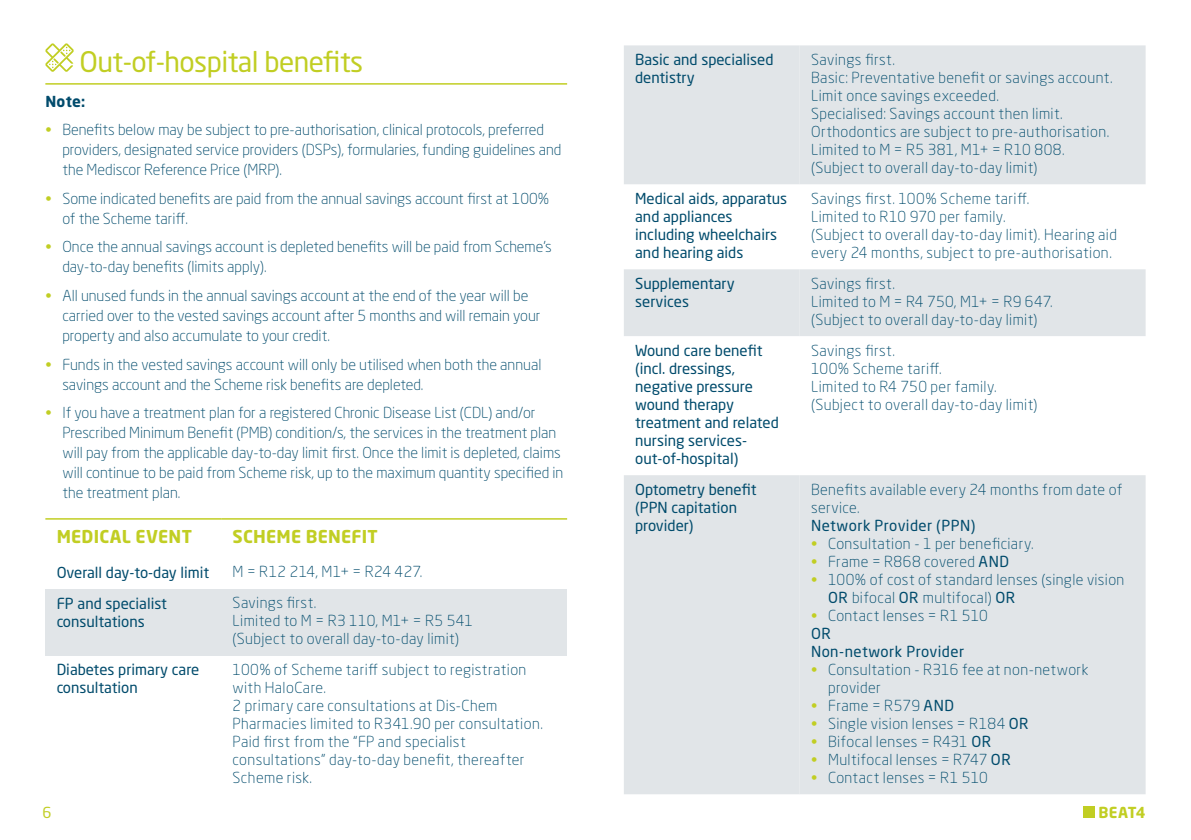
<style>
.page{position:relative;width:1191px;height:840px;background:#fff}
.page>*{position:absolute;margin:0;border:0;box-sizing:border-box;transform-origin:0 0}
.t1{font:28px "Neo Sans Std";letter-spacing:-.02em;color:#c1ce23}
.t2{font:700 17.6px "Neo Sans Std";letter-spacing:.015em;color:#c1ce23}
.t3{font:300 15px/18px "Neo Sans Std";letter-spacing:.01em;color:#004b6c}
.t4{font:15px/18px "Neo Sans Std";color:#004b6c}
.t5{font:15px/18px "Neo Sans Std";letter-spacing:.03em;color:#004b6c}
.t6{font:300 15px "Neo Sans Std";letter-spacing:.03em;color:#004b6c}
.t7{font:700 15px "Neo Sans Std";color:#004b6c}
.t8{font:700 15px "Neo Sans Std";letter-spacing:.005em;color:#c1ce23}
.t9{font:15px "Neo Sans Std";color:#c1ce23}
.s1{color:#c1ce23}
.s2{font-weight:400}
.s3{font-weight:300;color:#c1ce23}
.s4{font-weight:300}
</style>
<div class="page">
<hr style="left:45px;top:83px;width:522px;height:2px;background:#c1ce23">
<svg style="left:45px;top:43px;width:29px;height:29px"></svg>
<div style="left:45px;top:588px;width:176px;height:67px;background:#e1e5e8"></div>
<div style="left:221px;top:588px;width:346px;height:67px;background:#e1e5e8"></div>
<hr style="left:45px;top:518px;width:176px;height:1px;background:#c1ce23">
<hr style="left:221px;top:518px;width:346px;height:1px;background:#c1ce23">
<svg style="left:624px;top:45px;width:175px;height:748px;fill:#e1e5e8"></svg>
<svg style="left:799px;top:45px;width:346px;height:748px;fill:#e1e5e8"></svg>
<div style="left:1083px;top:806px;width:11px;height:11px;background:#c1ce23"></div>
<h1 class="t1" style="left:79px;top:44px;width:285px">Out-of-hospital benefits</h1>
<p class="t7" style="left:45px;top:92px;width:42px">Note:</p>
<p class="t3" style="left:62px;top:120px;width:500px;line-height:20px;text-indent:-17px"><span class="s1">•</span> Benefits below may be subject to pre-authorisation, clinical protocols, preferred providers, designated service providers (DSPs), formularies, funding guidelines and the Mediscor Reference Price (MRP).</p>
<p class="t3" style="left:62px;top:188px;width:488px;line-height:20px;text-indent:-17px"><span class="s1">•</span> Some indicated benefits are paid from the annual savings account first at 100% of the Scheme tariff.</p>
<p class="t3" style="left:62px;top:237px;width:491px;line-height:20px;text-indent:-17px"><span class="s1">•</span> Once the annual savings account is depleted benefits will be paid from Scheme’s day-to-day benefits (limits apply).</p>
<p class="t3" style="left:62px;top:285px;width:480px;line-height:20px;text-indent:-17px"><span class="s1">•</span> All unused funds in the annual savings account at the end of the year will be carried over to the vested savings account after 5 months and will remain your property and also accumulate to your credit.</p>
<p class="t3" style="left:62px;top:354px;width:480px;line-height:20px;text-indent:-17px"><span class="s1">•</span> Funds in the vested savings account will only be utilised when both the annual savings account and the Scheme risk benefits are depleted.</p>
<p class="t3" style="left:62px;top:402px;width:502px;line-height:20px;text-indent:-17px"><span class="s1">•</span> If you have a treatment plan for a registered Chronic Disease List (CDL) and/or Prescribed Minimum Benefit (PMB) condition/s, the services in the treatment plan will pay from the applicable day-to-day limit first. Once the limit is depleted, claims will continue to be paid from Scheme risk, up to the maximum quantity specified in the treatment plan.</p>
<p class="t2" style="left:57px;top:525px;width:137px">MEDICAL EVENT</p>
<p class="t2" style="left:232px;top:525px;width:147px">SCHEME BENEFIT</p>
<p class="t4" style="left:57px;top:562px;width:154px">Overall day-to-day limit</p>
<p class="t3" style="left:232px;top:562px;width:191px">M = R12 214, M1+ = R24 427.</p>
<p class="t4" style="left:57px;top:593px;width:112px">FP and specialist consultations</p>
<p class="t3" style="left:232px;top:593px;width:242px">Savings first.<br>Limited to M = R3 110, M1+ = R5 541 (Subject to overall day-to-day limit)</p>
<p class="t4" style="left:57px;top:660px;width:144px">Diabetes primary care consultation</p>
<p class="t3" style="left:232px;top:660px;width:312px">100% of Scheme tariff subject to registration with HaloCare.<br>2 primary care consultations at Dis-Chem Pharmacies limited to R341.90 per consultation.<br>Paid first from the “FP and specialist consultations” day-to-day benefit, thereafter Scheme risk.</p>
<p class="t4" style="left:635px;top:50px;width:140px">Basic and specialised dentistry</p>
<p class="t3" style="left:811px;top:50px;width:303px">Savings first.<br>Basic: Preventative benefit or savings account.<br>Limit once savings exceeded.<br>Specialised: Savings account then limit.<br>Orthodontics are subject to pre-authorisation.<br>Limited to M = R5 381, M1+ = R10 808. (Subject to overall day-to-day limit)</p>
<p class="t4" style="left:635px;top:189px;width:153px">Medical aids, apparatus and appliances including wheelchairs and hearing aids</p>
<p class="t3" style="left:811px;top:189px;width:307px">Savings first. 100% Scheme tariff.<br>Limited to R10 970 per family.<br>(Subject to overall day-to-day limit). Hearing aid every 24 months, subject to pre-authorisation.</p>
<p class="t4" style="left:635px;top:274px;width:101px">Supplementary services</p>
<p class="t3" style="left:811px;top:274px;width:243px">Savings first.<br>Limited to M = R4 750, M1+ = R9 647. (Subject to overall day-to-day limit)</p>
<p class="t4" style="left:635px;top:341px;width:145px">Wound care benefit (incl. dressings, negative pressure wound therapy treatment and related nursing services&shy;out-of-hospital)</p>
<p class="t3" style="left:811px;top:341px;width:228px">Savings first.<br>100% Scheme tariff.<br>Limited to R4 750 per family. (Subject to overall day-to-day limit)</p>
<p class="t4" style="left:635px;top:480px;width:123px">Optometry benefit (PPN capitation provider)</p>
<p class="t3" style="left:811px;top:479px;width:313px">Benefits available every 24 months from date of service.</p>
<p class="t5" style="left:811px;top:515px;width:166px">Network Provider (PPN)</p>
<p class="t3" style="left:811px;top:533px;width:224px"><span class="s1">•</span> Consultation - 1 per beneficiary.</p>
<p class="t6" style="left:811px;top:552px;width:199px"><span class="s1">•</span> Frame = R868 covered <span class="s2">AND</span></p>
<p class="t3" style="left:828px;top:569px;width:298px;text-indent:-17px"><span class="s1">•</span> 100% of cost of standard lenses (single vision<br><span class="s2">OR</span> bifocal <span class="s2">OR</span> multifocal) <span class="s2">OR</span></p>
<p class="t5" style="left:811px;top:605px;width:178px"><span class="s3">•</span> <span class="s4">Contact lenses = R1 510<br></span>OR<br>Non-network Provider</p>
<p class="t3" style="left:828px;top:659px;width:262px;text-indent:-17px"><span class="s1">•</span> Consultation - R316 fee at non-network provider</p>
<p class="t6" style="left:811px;top:696px;width:144px"><span class="s1">•</span> Frame = R579 <span class="s2">AND</span></p>
<p class="t3" style="left:811px;top:713px;width:219px"><span class="s1">•</span> Single vision lenses = R184 <span class="s2">OR</span></p>
<p class="t3" style="left:811px;top:731px;width:182px"><span class="s1">•</span> Bifocal lenses = R431 <span class="s2">OR</span></p>
<p class="t3" style="left:811px;top:749px;width:201px"><span class="s1">•</span> Multifocal lenses = R747 <span class="s2">OR</span></p>
<p class="t3" style="left:811px;top:767px;width:178px"><span class="s1">•</span> Contact lenses = R1 510</p>
<p class="t9" style="left:43px;top:802px;width:11px">6</p>
<p class="t8" style="left:1098px;top:802px;width:49px">BEAT4</p>
</div>
